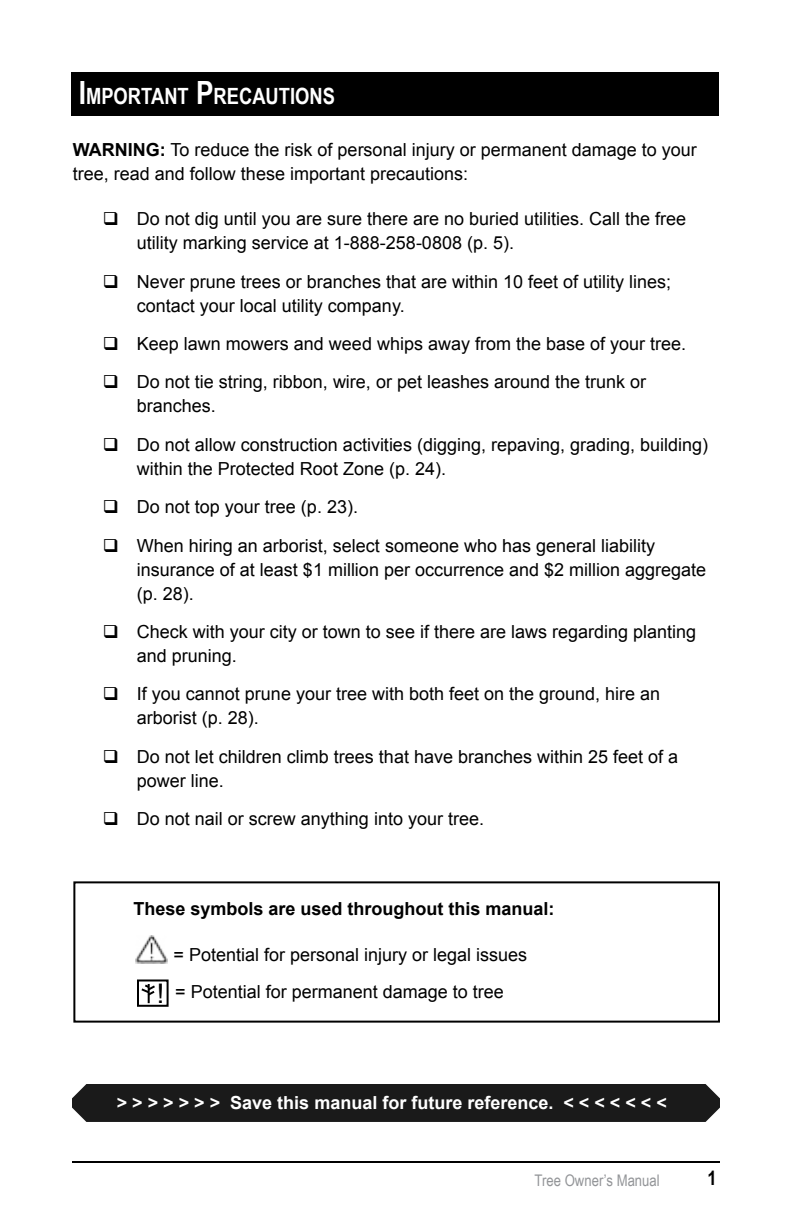
<style>
.page{position:relative;width:792px;height:1224px;background:#fff}
.page>*{position:absolute;margin:0;border:0;box-sizing:border-box;transform-origin:0 0}
.toc1{font:27px "Arial";color:#000}
.tom_heading1{font:700 22.4px "Arial Narrow";color:#fff}
.t1{font:700 20px "Arial Narrow";color:#000}
.bulleted_list_copy_w{font:18px/24px "Arial";color:#000}
.text_body{font:18px/24px "Arial";color:#000}
.save_this_manual{font:700 18px "Arial";color:#fff}
.text_body-2{font:700 18px "Arial";color:#000}
._1_page9_8pt_copy{font:16px "Arial Narrow";color:#939598}
.s1{font-size:32px}
.s2{font-weight:700}
</style>
<div class="page">
<hr style="left:72px;top:1161px;width:648px;height:2px;background:#000">
<div style="left:72px;top:72px;width:648px;height:44px;background:#000"></div>
<div style="left:73px;top:881px;width:647px;height:142px;border:2px solid #000"></div>
<img style="left:135px;top:935px;width:32px;height:28px">
<div style="left:137px;top:980px;width:32px;height:27px;border:2px solid #000"></div>
<svg style="left:139px;top:983px;width:16px;height:20px"></svg>
<div style="left:72px;top:1084px;width:648px;height:38px;background:#1a1a1a"></div>
<p class="tom_heading1" style="left:79px;top:79px;width:258px"><span class="s1">I</span>MPORTANT <span class="s1">P</span>RECAUTIONS</p>
<p class="text_body" style="left:73px;top:138px;width:625px"><span class="s2">WARNING:</span> To reduce the risk of personal injury or permanent damage to your tree, read and follow these important precautions:</p>
<p class="bulleted_list_copy_w" style="left:137px;top:207px;width:551px">Do not dig until you are sure there are no buried utilities. Call the free utility marking service at 1-888-258-0808 (p. 5).</p>
<p class="bulleted_list_copy_w" style="left:137px;top:270px;width:536px">Never prune trees or branches that are within 10 feet of utility lines; contact your local utility company.</p>
<p class="bulleted_list_copy_w" style="left:137px;top:332px;width:551px">Keep lawn mowers and weed whips away from the base of your tree.</p>
<p class="bulleted_list_copy_w" style="left:137px;top:370px;width:511px">Do not tie string, ribbon, wire, or pet leashes around the trunk or branches.</p>
<p class="bulleted_list_copy_w" style="left:137px;top:433px;width:573px">Do not allow construction activities (digging, repaving, grading, building) within the Protected Root Zone (p. 24).</p>
<p class="bulleted_list_copy_w" style="left:137px;top:495px;width:223px">Do not top your tree (p. 23).</p>
<p class="bulleted_list_copy_w" style="left:137px;top:534px;width:571px">When hiring an arborist, select someone who has general liability insurance of at least $1 million per occurrence and $2 million aggregate (p. 28).</p>
<p class="bulleted_list_copy_w" style="left:137px;top:620px;width:561px">Check with your city or town to see if there are laws regarding planting and pruning.</p>
<p class="bulleted_list_copy_w" style="left:137px;top:682px;width:525px">If you cannot prune your tree with both feet on the ground, hire an arborist (p. 28).</p>
<p class="bulleted_list_copy_w" style="left:137px;top:745px;width:543px">Do not let children climb trees that have branches within 25 feet of a power line.</p>
<p class="bulleted_list_copy_w" style="left:137px;top:807px;width:349px">Do not nail or screw anything into your tree.</p>
<p class="text_body-2" style="left:134px;top:897px;width:423px">These symbols are used throughout this manual:</p>
<p class="text_body" style="left:174px;top:943px;width:355px">= Potential for personal injury or legal issues</p>
<p class="text_body" style="left:175px;top:980px;width:330px">= Potential for permanent damage to tree</p>
<p class="toc1" style="left:157px;top:976px;width:9px">!</p>
<p class="save_this_manual" style="left:117px;top:1091px;width:552px">&gt; &gt; &gt; &gt; &gt; &gt; &gt; Save this manual for future reference. &lt; &lt; &lt; &lt; &lt; &lt; &lt;</p>
<p class="_1_page9_8pt_copy" style="left:535px;top:1168px;width:127px">Tree Owner’s Manual</p>
<p class="t1" style="left:708px;top:1162px;width:11px">1</p>
</div>
